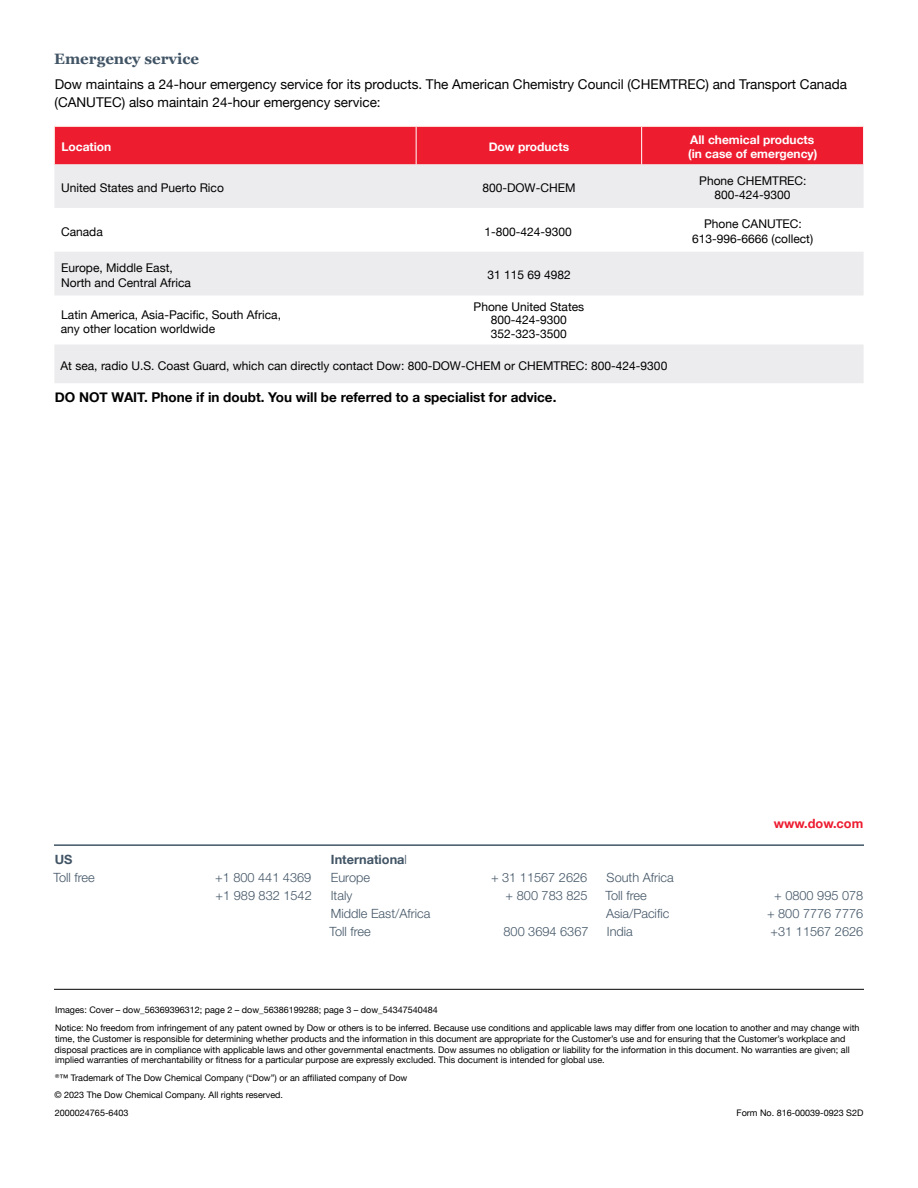
<style>
.page{position:relative;width:918px;height:1188px;background:#fff}
.page>*{position:absolute;margin:0;border:0;box-sizing:border-box;transform-origin:0 0}
.t1{font:700 15px "Georgia";color:#415465}
.t2{font:13.5px/18px "Helvetica Neue";color:#000}
.t3{font:700 13.5px "Helvetica Neue";color:#000}
.t4{font:300 12.75px/18px "Helvetica Neue LT Std";color:#415465}
.t5{font:700 12.75px "Helvetica Neue";color:#415465}
.t6{font:700 12.75px "Helvetica Neue";color:#ed1b30}
.t7{font:12px/14.4px "Helvetica Neue";color:#000;text-align:center}
.t8{font:700 12px/14.4px "Helvetica Neue";color:#fff}
.t9{font:9px/17.5px "Helvetica Neue";color:#000}
.s1{font-family:"Helvetica Neue LT Std";font-weight:300}
</style>
<div class="page">
<hr style="left:54px;top:989px;width:810px;height:1px;background:#000">
<hr style="left:54px;top:844px;width:810px;height:2px;background:#415465">
<div style="left:55px;top:127px;width:808px;height:37px;background:#ed1c2f"></div>
<svg style="left:54px;top:164px;width:810px;height:219px;fill:#ececee"></svg>
<hr style="left:54px;top:126px;width:362px;height:1px;background:#fee7de">
<hr style="left:54px;top:127px;width:1px;height:37px;background:#fee7de">
<hr style="left:416px;top:126px;width:226px;height:1px;background:#fee7de">
<hr style="left:642px;top:126px;width:222px;height:1px;background:#fee7de">
<hr style="left:416px;top:127px;width:1px;height:37px;background:#fff">
<hr style="left:641px;top:127px;width:1px;height:37px;background:#fff">
<h1 class="t1" style="left:54px;top:50px;width:146px">Emergency service</h1>
<h2 class="t2" style="left:55px;top:76px;width:794px">Dow maintains a 24-hour emergency service for its products. The American Chemistry Council (CHEMTREC) and Transport Canada (CANUTEC) also maintain 24-hour emergency service:</h2>
<h3 class="t8" style="left:61px;top:140px;width:51px">Location</h3>
<h3 class="t8" style="left:489px;top:140px;width:82px">Dow products</h3>
<h3 class="t8" style="left:688px;top:133px;width:131px">All chemical products (in case of emergency)</h3>
<h3 class="t7" style="left:61px;top:181px;width:164px">United States and Puerto Rico</h3>
<h3 class="t7" style="left:482px;top:181px;width:95px">800-DOW-CHEM</h3>
<h3 class="t7" style="left:699px;top:174px;width:109px">Phone CHEMTREC:<br>800-424-9300</h3>
<h3 class="t7" style="left:61px;top:225px;width:43px">Canada</h3>
<h3 class="t7" style="left:485px;top:225px;width:89px">1-800-424-9300</h3>
<h3 class="t7" style="left:692px;top:218px;width:122px">Phone CANUTEC:<br>613-996-6666 (collect)</h3>
<h3 class="t7" style="left:61px;top:261px;width:131px;text-align:left">Europe, Middle East,<br>North and Central Africa</h3>
<h3 class="t7" style="left:488px;top:269px;width:85px">31 115 69 4982</h3>
<h3 class="t7" style="left:61px;top:308px;width:222px;text-align:left">Latin America, Asia-Pacific, South Africa, any other location worldwide</h3>
<h3 class="t7" style="left:474px;top:300px;width:112px;line-height:13.5px">Phone United States<br>800-424-9300<br>352-323-3500</h3>
<h3 class="t7" style="left:61px;top:359px;width:608px">At sea, radio U.S. Coast Guard, which can directly contact Dow: 800-DOW-CHEM or CHEMTREC: 800-424-9300</h3>
<h2 class="t3" style="left:55px;top:386px;width:503px">DO NOT WAIT. Phone if in doubt. You will be referred to a specialist for advice.</h2>
<h3 class="t5" style="left:55px;top:849px;width:19px">US</h3>
<h3 class="t4" style="left:53px;top:868px;width:43px">Toll free</h3>
<h3 class="t4" style="left:215px;top:868px;width:98px">+1 800 441 4369 +1 989 832 1542</h3>
<h3 class="t5" style="left:331px;top:849px;width:78px">Internationa<span class="s1">l</span></h3>
<h3 class="t4" style="left:331px;top:868px;width:41px">Europe</h3>
<h3 class="t4" style="left:491px;top:868px;width:98px">+ 31 11567 2626</h3>
<h3 class="t4" style="left:331px;top:886px;width:23px">Italy</h3>
<h3 class="t4" style="left:506px;top:886px;width:84px">+ 800 783 825</h3>
<h3 class="t4" style="left:330px;top:904px;width:102px">Middle East/Africa<br>Toll free</h3>
<h3 class="t4" style="left:504px;top:922px;width:87px">800 3694 6367</h3>
<h3 class="t4" style="left:606px;top:868px;width:70px">South Africa<br>Toll free</h3>
<h3 class="t6" style="left:774px;top:813px;width:91px">www.dow.com</h3>
<h3 class="t4" style="left:774px;top:886px;width:91px">+ 0800 995 078</h3>
<h3 class="t4" style="left:606px;top:904px;width:65px">Asia/Pacific</h3>
<h3 class="t4" style="left:767px;top:904px;width:98px">+ 800 7776 7776</h3>
<h3 class="t4" style="left:607px;top:922px;width:27px">India</h3>
<h3 class="t4" style="left:771px;top:922px;width:94px">+31 11567 2626</h3>
<p class="t9" style="left:55px;top:1002px;width:806px">Images: Cover – dow_56369396312; page 2 – dow_56386199288; page 3 – dow_54347540484<br>Notice: No freedom from infringement of any patent owned by Dow or others is to be inferred. Because use conditions and applicable laws may differ from one location to another and may change with</p>
<p class="t9" style="left:55px;top:1034px;width:797px;line-height:10.8px">time, the Customer is responsible for determining whether products and the information in this document are appropriate for the Customer’s use and for ensuring that the Customer’s workplace and disposal practices are in compliance with applicable laws and other governmental enactments. Dow assumes no obligation or liability for the information in this document. No warranties are given; all implied warranties of merchantability or fitness for a particular purpose are expressly excluded. This document is intended for global use.</p>
<p class="t9" style="left:55px;top:1069px;width:354px"><sup>®</sup>™ Trademark of The Dow Chemical Company (“Dow”) or an affiliated company of Dow © 2023 The Dow Chemical Company. All rights reserved.<br>2000024765-6403</p>
<p class="t9" style="left:737px;top:1105px;width:128px">Form No. 816-00039-0923 S2D</p>
</div>
